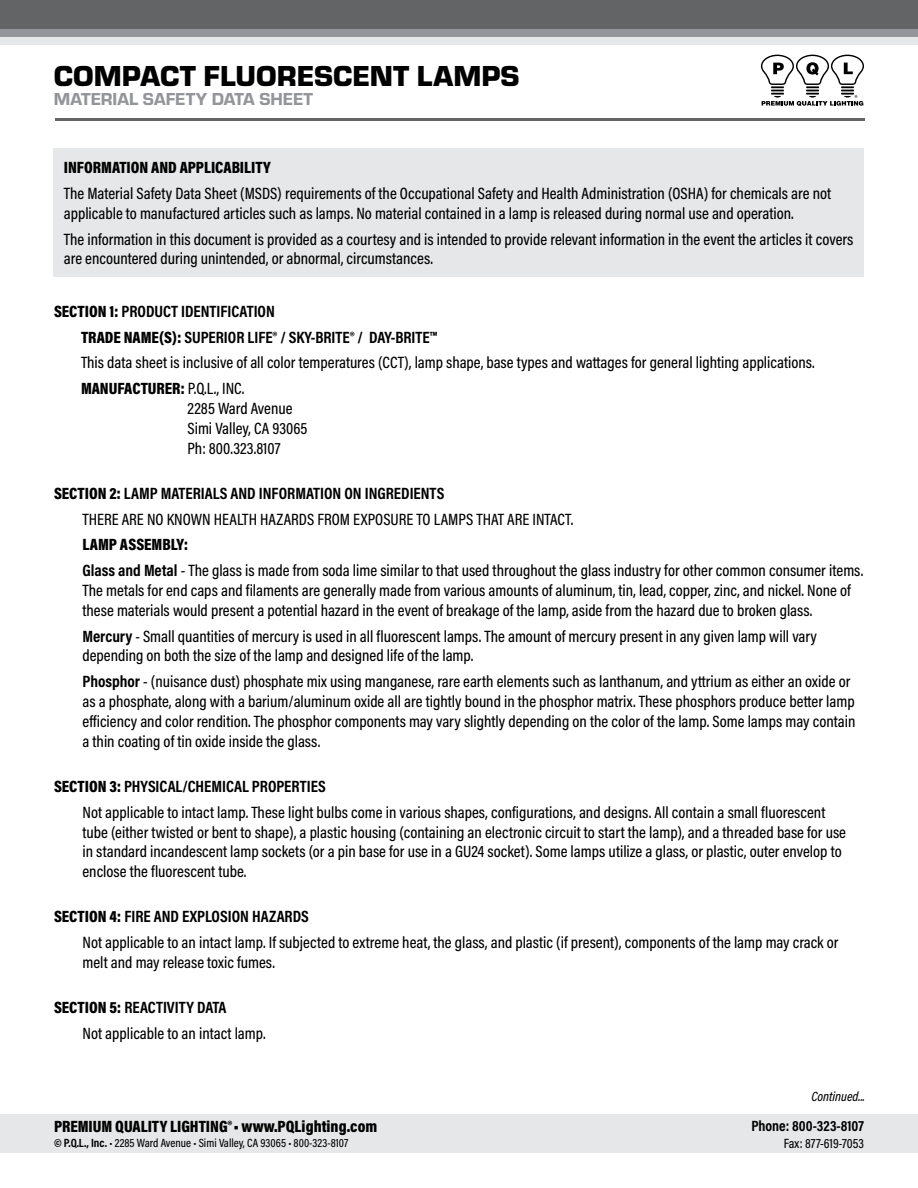
<style>
.page{position:relative;width:918px;height:1188px;background:#fff}
.page>*{position:absolute;margin:0;border:0;box-sizing:border-box;transform-origin:0 0}
.t1{font:900 30px "Eurostile";color:#000}
.t2{font:18px "Eurostile Hea";color:#939598}
.t3{font:500 16.5px/19.8px "Acumin Pro Cond";color:#000}
.t4{font:700 16.5px "Acumin Pro Cond";color:#000}
.t5{font:900 16.5px "Acumin Pro Cond";color:#000}
.t6{font:700 15px "Acumin Pro Cond";color:#000}
.t7{font:500 13.5px "Acumin Pro Cond";color:#000}
.t8{font:italic 500 13.5px "Acumin Pro Cond";color:#000}
.t9{font:500 12px "Acumin Pro Cond";color:#000}
.s1{font-weight:900}
.s2{font-weight:500}
.s3{font-weight:700}
</style>
<div class="page">
<div style="left:0;top:27px;width:918px;height:18px;background:#e6e7e8"></div>
<div style="left:0;top:20px;width:918px;height:17px;background:#939598"></div>
<div style="left:0;top:0;width:918px;height:28px;background:#636466"></div>
<hr style="left:55px;top:118px;width:810px;height:3px;background:#636466">
<svg style="left:761px;top:55px;width:103px;height:51px"></svg>
<div style="left:0;top:1114px;width:918px;height:39px;background:#e6e7e8"></div>
<div style="left:54px;top:149px;width:810px;height:128px;background:#e6e7e8"></div>
<h1 class="t1" style="left:54px;top:55px;width:467px">COMPACT FLUORESCENT LAMPS</h1>
<p class="t2" style="left:54px;top:86px;width:261px">MATERIAL SAFETY DATA SHEET</p>
<p class="t5" style="left:64px;top:157px;width:209px">INFORMATION AND APPLICABILITY</p>
<p class="t3" style="left:64px;top:183px;width:769px">The Material Safety Data Sheet (MSDS) requirements of the Occupational Safety and Health Administration (OSHA) for chemicals are not applicable to manufactured articles such as lamps. No material contained in a lamp is released during normal use and operation.</p>
<p class="t3" style="left:64px;top:229px;width:791px">The information in this document is provided as a courtesy and is intended to provide relevant information in the event the articles it covers are encountered during unintended, or abnormal, circumstances.</p>
<p class="t4" style="left:54px;top:300px;width:222px"><span class="s1">SECTION 1:</span> PRODUCT IDENTIFICATION</p>
<p class="t4" style="left:81px;top:326px;width:358px"><span class="s1">TRADE NAME(S):</span> SUPERIOR LIFE® / SKY-BRITE® / DAY-BRITE™</p>
<p class="t3" style="left:81px;top:352px;width:735px">This data sheet is inclusive of all color temperatures (CCT), lamp shape, base types and wattages for general lighting applications.</p>
<p class="t5" style="left:81px;top:378px;width:165px">MANUFACTURER: <span class="s2">P.Q.L., INC.</span></p>
<p class="t3" style="left:188px;top:398px;width:107px">2285 Ward Avenue</p>
<p class="t3" style="left:188px;top:418px;width:122px">Simi Valley, CA 93065</p>
<p class="t3" style="left:188px;top:438px;width:95px">Ph: 800.323.8107</p>
<p class="t4" style="left:54px;top:482px;width:392px"><span class="s1">SECTION 2:</span> LAMP MATERIALS AND INFORMATION ON INGREDIENTS</p>
<p class="t3" style="left:82px;top:509px;width:492px">THERE ARE NO KNOWN HEALTH HAZARDS FROM EXPOSURE TO LAMPS THAT ARE INTACT.</p>
<p class="t5" style="left:82px;top:534px;width:107px">LAMP ASSEMBLY:</p>
<p class="t3" style="left:82px;top:560px;width:782px"><span class="s3">Glass and Metal</span> - The glass is made from soda lime similar to that used throughout the glass industry for other common consumer items.<br>The metals for end caps and filaments are generally made from various amounts of aluminum, tin, lead, copper, zinc, and nickel. None of these materials would present a potential hazard in the event of breakage of the lamp, aside from the hazard due to broken glass.</p>
<p class="t3" style="left:82px;top:626px;width:736px"><span class="s3">Mercury</span> - Small quantities of mercury is used in all fluorescent lamps. The amount of mercury present in any given lamp will vary depending on both the size of the lamp and designed life of the lamp.</p>
<p class="t3" style="left:82px;top:671px;width:774px"><span class="s3">Phosphor</span> - (nuisance dust) phosphate mix using manganese, rare earth elements such as lanthanum, and yttrium as either an oxide or as a phosphate, along with a barium/aluminum oxide all are tightly bound in the phosphor matrix. These phosphors produce better lamp efficiency and color rendition. The phosphor components may vary slightly depending on the color of the lamp. Some lamps may contain a thin coating of tin oxide inside the glass.</p>
<p class="t4" style="left:54px;top:775px;width:273px"><span class="s1">SECTION 3:</span> PHYSICAL/CHEMICAL PROPERTIES</p>
<p class="t3" style="left:82px;top:802px;width:765px">Not applicable to intact lamp. These light bulbs come in various shapes, configurations, and designs. All contain a small fluorescent tube (either twisted or bent to shape), a plastic housing (containing an electronic circuit to start the lamp), and a threaded base for use in standard incandescent lamp sockets (or a pin base for use in a GU24 socket). Some lamps utilize a glass, or plastic, outer envelop to enclose the fluorescent tube.</p>
<p class="t4" style="left:54px;top:906px;width:256px"><span class="s1">SECTION 4:</span> FIRE AND EXPLOSION HAZARDS</p>
<p class="t3" style="left:82px;top:932px;width:758px">Not applicable to an intact lamp. If subjected to extreme heat, the glass, and plastic (if present), components of the lamp may crack or melt and may release toxic fumes.</p>
<p class="t4" style="left:54px;top:997px;width:174px"><span class="s1">SECTION 5:</span> REACTIVITY DATA</p>
<p class="t3" style="left:82px;top:1023px;width:185px">Not applicable to an intact lamp.</p>
<p class="t5" style="left:54px;top:1115px;width:325px">PREMIUM QUALITY LIGHTING®• www.PQLighting.com</p>
<p class="t9" style="left:54px;top:1135px;width:296px"><span class="s3">© P.Q.L., Inc.</span> • 2285 Ward Avenue • Simi Valley, CA 93065 • 800-323-8107</p>
<p class="t8" style="left:811px;top:1088px;width:55px">Continued...</p>
<p class="t6" style="left:751px;top:1116px;width:114px">Phone: 800-323-8107</p>
<p class="t7" style="left:784px;top:1134px;width:82px">Fax: 877-619-7053</p>
</div>
